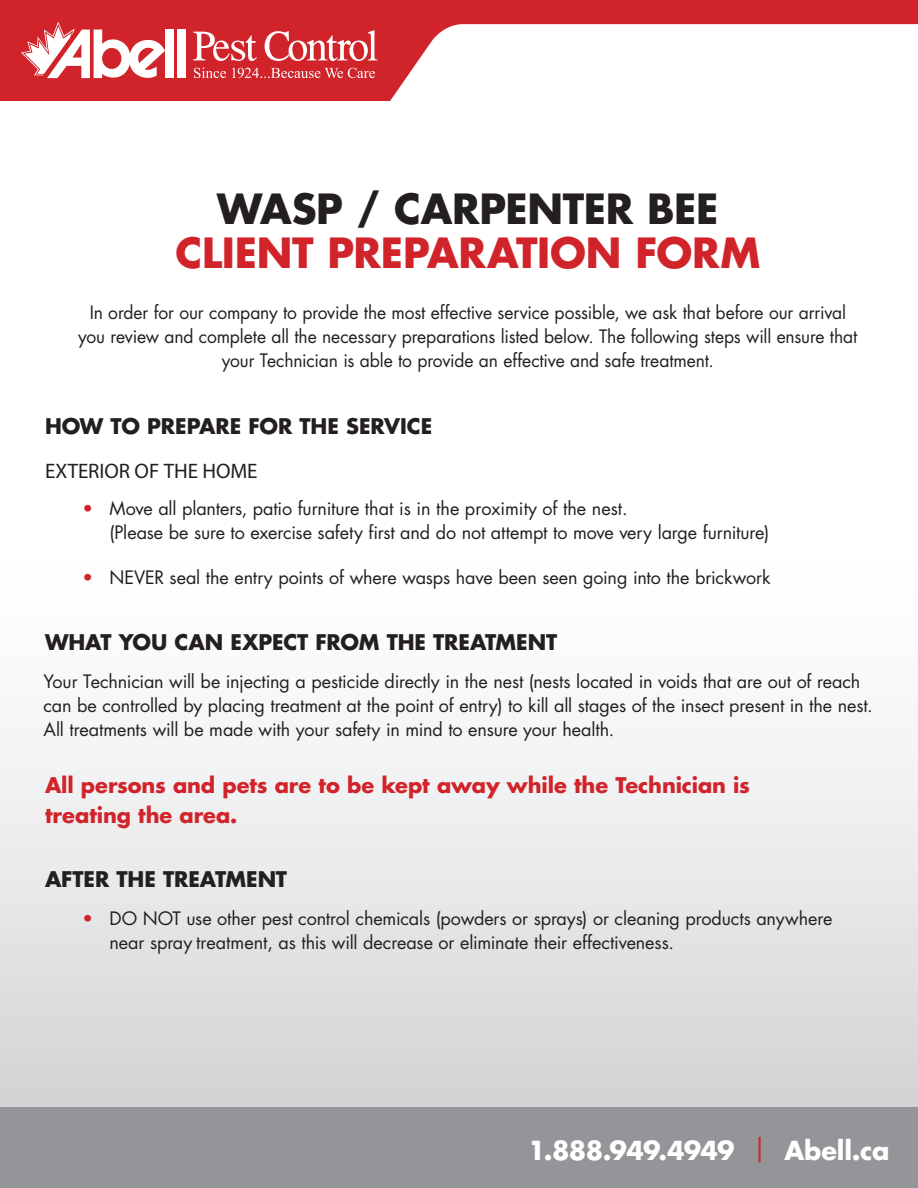
<style>
.page{position:relative;width:918px;height:1188px;background:#fff}
.page>*{position:absolute;margin:0;border:0;box-sizing:border-box;transform-origin:0 0}
.t1{font:700 40.5px "Futura Std";letter-spacing:-.005em;color:#d1232a}
.t2{font:700 40.5px "Futura Std";letter-spacing:-.01em;color:#231f20}
.t3{font:700 25.5px "Futura Std";letter-spacing:-.025em;color:#fff}
.t4{font:700 21px "Futura Std";letter-spacing:-.005em;color:#231f20}
.t5{font:700 21px/30px "Futura Std";letter-spacing:-.005em;color:#d1232a}
.t6{font:21px "Myriad Pro";letter-spacing:-.005em;color:#231f20}
.t7{font:18px/24px "Futura Std";letter-spacing:-.005em;color:#231f20}
.s1{color:#d1232a}
.s2{font-weight:400;color:#d1232a}
</style>
<div class="page">
<div style="left:0;top:537px;width:918px;height:570px;background:linear-gradient(to bottom,#fff,#d4d5d8)"></div>
<div style="left:0;top:1107px;width:918px;height:81px;background:#939598"></div>
<div style="left:0;top:0;width:918px;height:100px;background:#d1232a"></div>
<svg style="left:265px;top:30px;width:111px;height:31px"></svg>
<svg style="left:193px;top:32px;width:64px;height:29px"></svg>
<div style="left:165px;top:30px;width:9px;height:48px;background:#fff"></div>
<div style="left:177px;top:30px;width:9px;height:48px;background:#fff"></div>
<svg style="left:21px;top:22px;width:144px;height:56px"></svg>
<svg style="left:194px;top:67px;width:32px;height:11px"></svg>
<svg style="left:232px;top:68px;width:143px;height:10px"></svg>
<svg style="left:376px;top:24px;width:542px;height:77px;background:#fbedee"></svg>
<h1 class="t2" style="left:217px;top:182px;width:503px">WASP / CARPENTER BEE</h1>
<h1 class="t1" style="left:176px;top:226px;width:586px">CLIENT PREPARATION FORM</h1>
<p class="t7" style="left:78px;top:300px;width:781px;text-align:center">In order for our company to provide the most effective service possible, we ask that before our arrival you review and complete all the necessary preparations listed below. The following steps will ensure that your Technician is able to provide an effective and safe treatment.</p>
<p class="t4" style="left:45px;top:413px;width:389px">HOW TO PREPARE FOR THE SERVICE</p>
<p class="t6" style="left:45px;top:458px;width:214px">EXTERIOR OF THE HOME</p>
<p class="t7" style="left:110px;top:497px;width:661px;text-indent:-27px"><span class="s1">•</span> Move all planters, patio furniture that is in the proximity of the nest.<br>(Please be sure to exercise safety first and do not attempt to move very large furniture)</p>
<p class="t7" style="left:83px;top:565px;width:690px"><span class="s1">•</span> NEVER seal the entry points of where wasps have been seen going into the brickwork</p>
<p class="t4" style="left:45px;top:629px;width:514px">WHAT YOU CAN EXPECT FROM THE TREATMENT</p>
<p class="t7" style="left:44px;top:669px;width:831px">Your Technician will be injecting a pesticide directly in the nest (nests located in voids that are out of reach can be controlled by placing treatment at the point of entry) to kill all stages of the insect present in the nest.<br>All treatments will be made with your safety in mind to ensure your health.</p>
<p class="t5" style="left:45px;top:770px;width:707px">All persons and pets are to be kept away while the Technician is treating the area.</p>
<p class="t4" style="left:45px;top:866px;width:244px">AFTER THE TREATMENT</p>
<p class="t7" style="left:110px;top:906px;width:724px;text-indent:-27px"><span class="s1">•</span> DO NOT use other pest control chemicals (powders or sprays) or cleaning products anywhere near spray treatment, as this will decrease or eliminate their effectiveness.</p>
<h2 class="t3" style="left:528px;top:1133px;width:363px">1.888.949.4949 <span class="s2">|</span> Abell.ca</h2>
</div>
